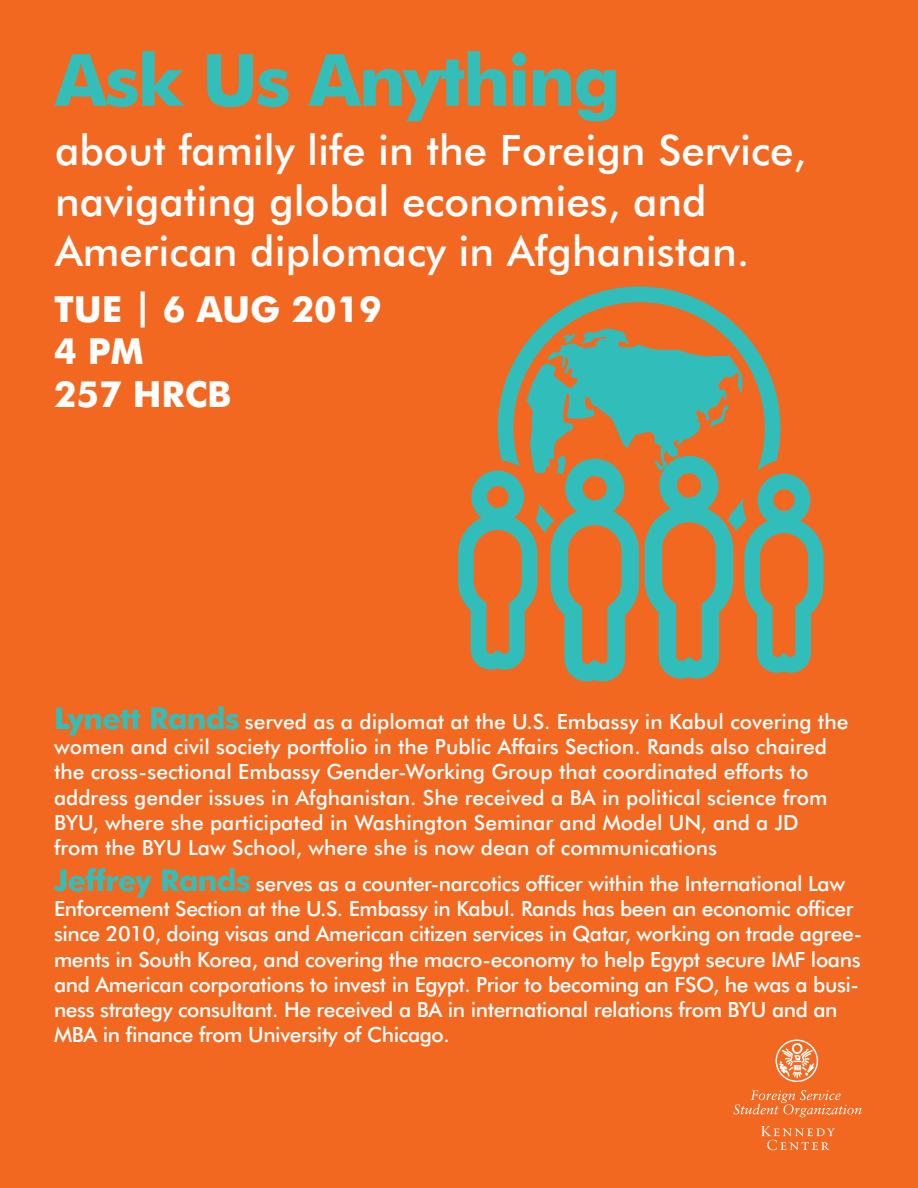
<style>
.page{position:relative;width:918px;height:1188px;background:#f26821}
.page>*{position:absolute;margin:0;border:0;box-sizing:border-box;transform-origin:0 0}
.t1{font:700 72px "Futura BT";letter-spacing:-.03em;color:#34beb9}
.t2{font:500 42px/50.4px "Futura BT";color:#fff}
.t3{font:700 36px "Futura BT";color:#fff}
.t4{font:500 21px/25.2px "Futura BT";letter-spacing:-.02em;color:#fff}
.t5{font:500 21px/25.2px "Futura BT";color:#fff}
.s1{font-weight:700;font-size:30px;color:#34beb9}
</style>
<div class="page">
<svg style="left:458px;top:418px;width:366px;height:263px"></svg>
<svg style="left:498px;top:286px;width:282px;height:185px"></svg>
<svg style="left:761px;top:1126px;width:74px;height:24px"></svg>
<svg style="left:734px;top:1090px;width:128px;height:27px"></svg>
<div style="left:776px;top:1040px;width:42px;height:42px;border:1px solid #fff;border-radius:50%"></div>
<svg style="left:777px;top:1043px;width:39px;height:37px"></svg>
<p class="t1" style="left:55px;top:36px;width:567px">Ask Us Anything</p>
<p class="t2" style="left:55px;top:125px;width:753px">about family life in the Foreign Service, navigating global economies, and<br>American diplomacy in Afghanistan.</p>
<p class="t3" style="left:54px;top:287px;width:329px">TUE | 6 AUG 2019</p>
<p class="t3" style="left:54px;top:329px;width:91px">4 PM</p>
<p class="t3" style="left:54px;top:372px;width:179px">257 HRCB</p>
<p class="t5" style="left:54px;top:709px;width:796px"><span class="s1">Lynett Rands</span> served as a diplomat at the U.S. Embassy in Kabul covering the women and civil society portfolio in the Public Affairs Section. Rands also chaired the cross-sectional Embassy Gender-Working Group that coordinated efforts to address gender issues in Afghanistan. She received a BA in political science from BYU, where she participated in Washington Seminar and Model UN, and a JD from the BYU Law School, where she is now dean of communications</p>
<p class="t4" style="left:54px;top:871px;width:810px"><span class="s1">Jeffrey Rands</span> serves as a counter-narcotics officer within the International Law Enforcement Section at the U.S. Embassy in Kabul. Rands has been an economic officer since 2010, doing visas and American citizen services in Qatar, working on trade agree&shy;ments in South Korea, and covering the macro-economy to help Egypt secure IMF loans and American corporations to invest in Egypt. Prior to becoming an FSO, he was a busi&shy;ness strategy consultant. He received a BA in international relations from BYU and an MBA in finance from University of Chicago.</p>
</div>
